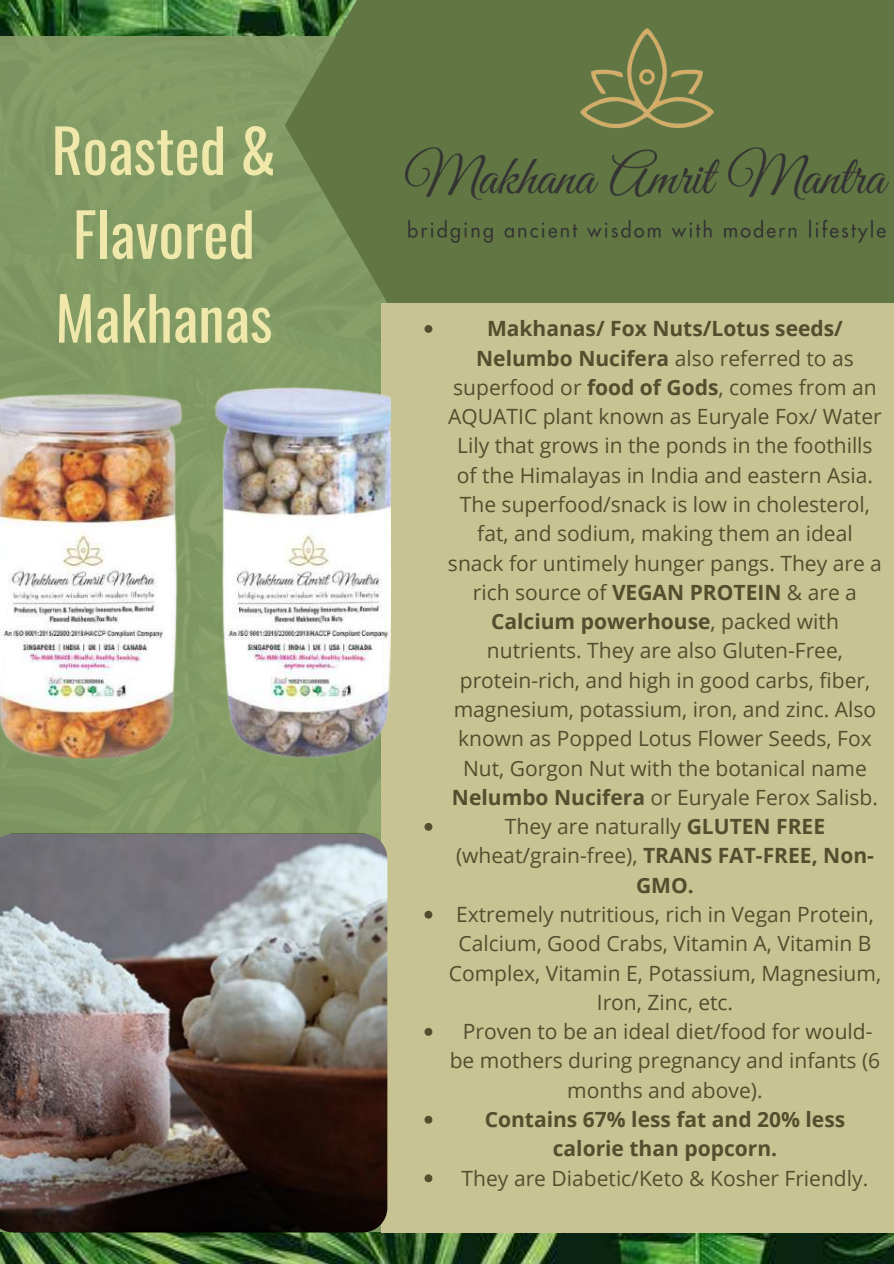
<style>
.page{position:relative;width:894px;height:1264px;background:#fff}
.page>*{position:absolute;margin:0;border:0;box-sizing:border-box;transform-origin:0 0}
.t1{font:59.85px/83.8px "Oswald";color:#efe8aa}
.t2{font:21px/29.2px "Open Sans";color:#524e2e;text-align:center}
.t3{font:700 21px/29.2px "Open Sans";color:#524e2e;text-align:center}
.s1{font-weight:700}
</style>
<div class="page">
<img style="left:0;top:0;width:893px;height:1263px">
<div style="left:0;top:37px;width:893px;height:1194px;background:#879d68"></div>
<svg style="left:285px;top:0;width:608px;height:316px;fill:#617642"></svg>
<img style="left:405px;top:28px;width:483px;height:214px">
<div style="left:381px;top:303px;width:512px;height:929px;background:#c8c393"></div>
<img style="left:0;top:316px;width:390px;height:478px">
<img style="left:0;top:833px;width:387px;height:399px">
<svg style="left:424px;top:325px;width:8px;height:8px"></svg>
<svg style="left:424px;top:823px;width:8px;height:7px"></svg>
<svg style="left:424px;top:910px;width:8px;height:8px"></svg>
<svg style="left:424px;top:1028px;width:8px;height:7px"></svg>
<svg style="left:424px;top:1115px;width:8px;height:8px"></svg>
<svg style="left:424px;top:1174px;width:8px;height:8px"></svg>
<h1 class="t1" style="left:52px;top:106px;width:226px">Roasted &amp;<br>Flavored<br>Makhanas</h1>
<p class="t2" style="left:448px;top:313px;width:435px"><span class="s1">Makhanas/ Fox Nuts/Lotus seeds/ Nelumbo Nucifera</span> also referred to as superfood or <span class="s1">food of Gods</span>, comes from an AQUATIC plant known as Euryale Fox/ Water Lily that grows in the ponds in the foothills of the Himalayas in India and eastern Asia.<br>The superfood/snack is low in cholesterol, fat, and sodium, making them an ideal snack for untimely hunger pangs. They are a rich source of <span class="s1">VEGAN PROTEIN</span> &amp; are a <span class="s1">Calcium powerhouse</span>, packed with nutrients. They are also Gluten-Free, protein-rich, and high in good carbs, fiber, magnesium, potassium, iron, and zinc. Also known as Popped Lotus Flower Seeds, Fox Nut, Gorgon Nut with the botanical name <span class="s1">Nelumbo Nucifera</span> or Euryale Ferox Salisb.<br>They are naturally <span class="s1">GLUTEN FREE </span>(wheat/grain-free), <span class="s1">TRANS FAT-FREE, Non-GMO.</span></p>
<p class="t2" style="left:448px;top:899px;width:434px">Extremely nutritious, rich in Vegan Protein, Calcium, Good Crabs, Vitamin A, Vitamin B Complex, Vitamin E, Potassium, Magnesium, Iron, Zinc, etc.<br>Proven to be an ideal diet/food for would&shy;be mothers during pregnancy and infants (6 months and above).</p>
<p class="t3" style="left:484px;top:1104px;width:362px">Contains 67% less fat and 20% less calorie than popcorn.</p>
<p class="t2" style="left:461px;top:1162px;width:408px">They are Diabetic/Keto &amp; Kosher Friendly.</p>
</div>
